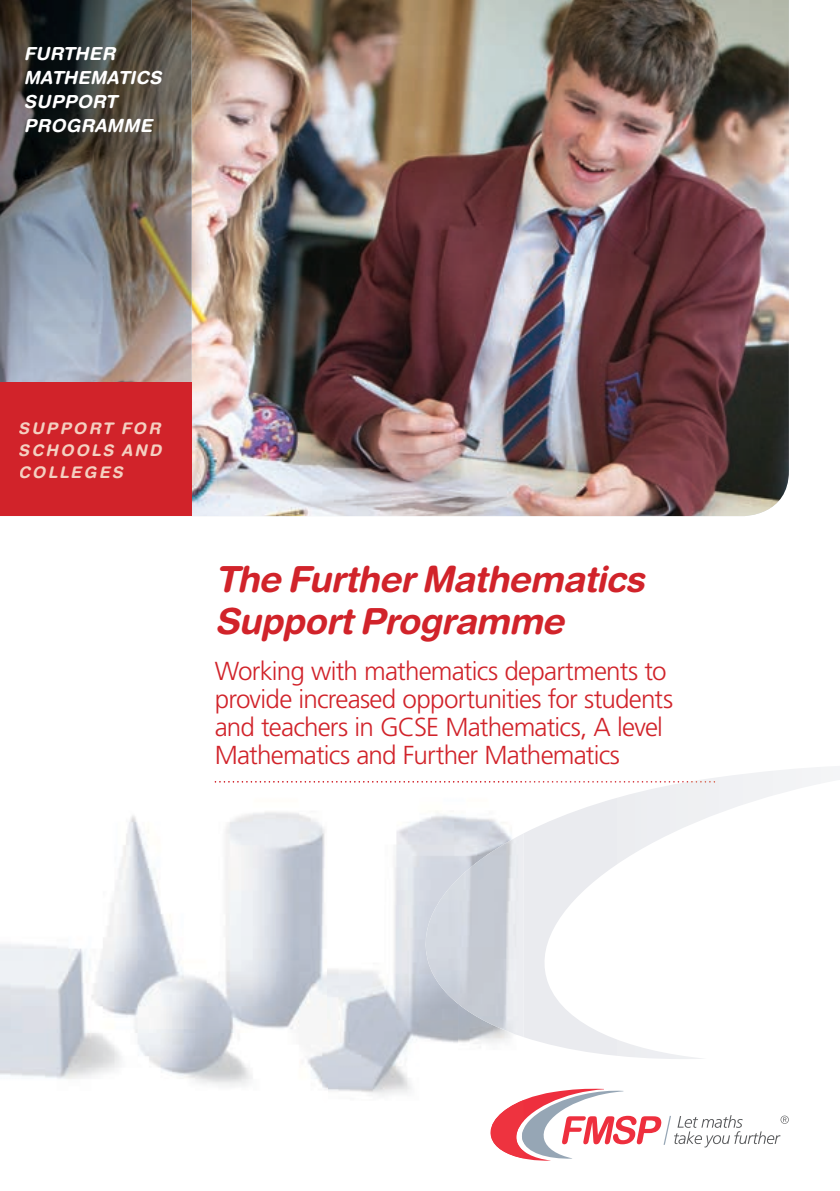
<style>
.page{position:relative;width:840px;height:1191px;background:#fff}
.page>*{position:absolute;margin:0;border:0;box-sizing:border-box;transform-origin:0 0}
.t1{font:italic 700 36px/42px "Helvetica Rounded";letter-spacing:-.015em;color:#d1232a}
.t2{font:300 26px/28px "Frutiger";letter-spacing:-.03em;color:#d1232a}
.t3{font:italic 700 18px/24px "Helvetica Rounded";letter-spacing:.02em;color:#fff}
.t4{font:italic 700 16px/22px "Helvetica Rounded";letter-spacing:.14em;color:#f4d0c1;text-align:justify}
</style>
<div class="page">
<img style="left:191px;top:0;width:597px;height:516px">
<img style="left:0;top:0;width:191px;height:383px">
<div style="left:0;top:383px;width:191px;height:133px;background:#d1232a"></div>
<img style="left:0;top:782px;width:327px;height:308px">
<img style="left:327px;top:782px;width:191px;height:123px">
<img style="left:327px;top:905px;width:131px;height:191px">
<img style="left:458px;top:1037px;width:53px;height:7px">
<svg style="left:521px;top:1088px;width:267px;height:73px"></svg>
<img style="left:490px;top:1100px;width:33px;height:58px">
<svg style="left:520px;top:766px;width:319px;height:293px"></svg>
<svg style="left:214px;top:781px;width:500px;height:1px"></svg>
<img style="left:414px;top:833px;width:109px;height:204px">
<p class="t3" style="left:24px;top:41px;width:139px">FURTHER<br>MATHEMATICS<br>SUPPORT<br>PROGRAMME</p>
<p class="t4" style="left:18px;top:417px;width:145px">SUPPORT FOR SCHOOLS AND COLLEGES</p>
<h1 class="t1" style="left:214px;top:557px;width:431px">The Further Mathematics<br>Support Programme</h1>
<p class="t2" style="left:214px;top:657px;width:459px">Working with mathematics departments to provide increased opportunities for students and teachers in GCSE Mathematics, A level Mathematics and Further Mathematics</p>
</div>
